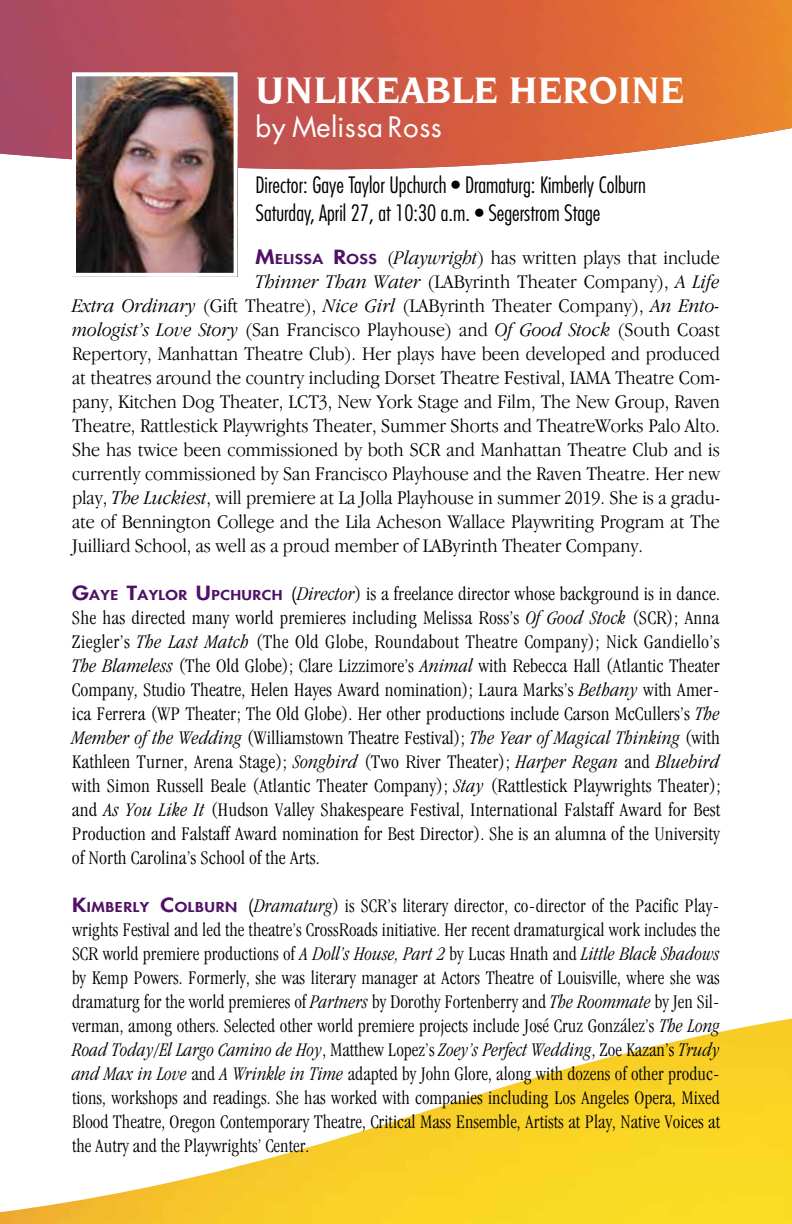
<style>
.page{position:relative;width:792px;height:1224px;background:#fff}
.page>*{position:absolute;margin:0;border:0;box-sizing:border-box;transform-origin:0 0}
.t1{font:700 40px "Novarese";color:#fff}
.t2{font:28px "Futura";color:#fff}
.t3{font:300 condensed 22px/28px "Futura";color:#000}
.t4{font:300 condensed 20px/24px "Garamond IT Cby BT";color:#000;text-align:justify;scale:1.05 1}
.t5{font:300 condensed 20px/24px "Garamond IT Cby BT";color:#000;text-align:justify}
.t6{font:300 20px "Garamond IT Cby BT";color:#000;scale:.9 1}
.t7{font:800 13.4px "Futura";letter-spacing:.03em;color:#4f1065;scale:1.2 1}
.s1{font-family:"Futura";font-weight:800;font-size:19px;color:#4f1065}
.s2{font-family:"Futura";font-weight:800;font-size:13.4px;color:#4f1065}
.s3{font-style:italic}
.s4{font-size:19px}
.s5{font-family:"Futura";font-weight:800;font-stretch:normal;font-size:13.4px;color:#4f1065}
.s6{font-family:"Baskerville";font-weight:600;font-stretch:normal}
.s7{font-family:"Futura";font-weight:800;font-stretch:normal;font-size:19px;color:#4f1065}
</style>
<div class="page">
<img style="left:0;top:1019px;width:792px;height:205px">
<img style="left:0;top:0;width:792px;height:170px">
<img style="left:77px;top:77px;width:156px;height:195px">
<div style="left:72px;top:72px;width:166px;height:205px;border:4px solid #fff"></div>
<h1 class="t1" style="left:256px;top:68px;width:430px">UNLIKEABLE HEROINE</h1>
<h2 class="t2" style="left:256px;top:109px;width:188px">by Melissa Ross</h2>
<p class="t3" style="left:256px;top:170px;width:392px">Director: Gaye Taylor Upchurch • Dramaturg: Kimberly Colburn<br>Saturday, April 27, at 10:30 a.m. • Segerstrom Stage</p>
<p class="t6" style="left:256px;top:246px;width:517px"><span class="s1">M</span><span class="s2">ELISSA</span> <span class="s1">R</span><span class="s2">OSS</span> (<span class="s3">Playwright</span>) has written plays that include</p>
<p class="t6" style="left:256px;top:270px;width:517px"><span class="s3">Thinner Than Water</span> (LAByrinth Theater Company), <span class="s3">A Life</span></p>
<p class="t6" style="left:72px;top:294px;width:721px"><span class="s3">Extra Ordinary</span> (Gift Theatre), <span class="s3">Nice Girl</span> (LAByrinth Theater Company), <span class="s3">An Ento-</span></p>
<p class="t6" style="left:72px;top:318px;width:722px"><span class="s3">mologist’s Love Story</span> (San Francisco Playhouse) and <span class="s3">Of Good Stock</span> (South Coast</p>
<p class="t6" style="left:72px;top:342px;width:721px">Repertory, Manhattan Theatre Club). Her plays have been developed and produced</p>
<p class="t6" style="left:72px;top:366px;width:722px">at theatres around the country including Dorset Theatre Festival, IAMA Theatre Com-</p>
<p class="t6" style="left:72px;top:390px;width:722px">pany, Kitchen Dog Theater, LCT3, New York Stage and Film, The New Group, Raven</p>
<p class="t6" style="left:72px;top:414px;width:721px">Theatre, Rattlestick Playwrights Theater, Summer Shorts and TheatreWorks Palo Alto.</p>
<p class="t6" style="left:72px;top:438px;width:722px">She has twice been commissioned by both SCR and Manhattan Theatre Club and is</p>
<p class="t6" style="left:72px;top:462px;width:722px">currently commissioned by San Francisco Playhouse and the Raven Theatre. Her new</p>
<p class="t6" style="left:72px;top:486px;width:721px">play, <span class="s3">The Luckiest</span>, will premiere at La Jolla Playhouse in summer 2019. She is a gradu-</p>
<p class="t6" style="left:72px;top:510px;width:721px">ate of Bennington College and the Lila Acheson Wallace Playwriting Program at The</p>
<p class="t6" style="left:72px;top:534px;width:636px">Juilliard School, as well as a proud member of LAByrinth Theater Company.</p>
<p class="t7" style="left:72px;top:586px;width:125px"><span class="s4">G</span>AYE <span class="s4">T</span>AYLOR <span class="s4">U</span>PCH</p>
<p class="t4" style="left:72px;top:581px;width:619px;text-indent:170px"><span class="s5">URCH</span> <span class="s6">(</span><span class="s3">Director</span>) is a freelance director whose background is in dance.<br>She has directed many world premieres including Melissa Ross’s <span class="s3">Of Good Stock</span> (SCR); Anna Ziegler’s <span class="s3">The Last Match</span> (The Old Globe, Roundabout Theatre Company); Nick Gandiello’s <span class="s3">The Blameless</span> (The Old Globe); Clare Lizzimore’s <span class="s3">Animal</span> with Rebecca Hall (Atlantic Theater Company, Studio Theatre, Helen Hayes Award nomination); Laura Marks’s <span class="s3">Bethany</span> with Amer&shy;ica Ferrera (WP Theater; The Old Globe). Her other productions include Carson McCullers’s <span class="s3">The Member of the Wedding</span> (Williamstown Theatre Festival); <span class="s3">The Year of Magical Thinking</span> (with Kathleen Turner, Arena Stage); <span class="s3">Songbird</span> (Two River Theater); <span class="s3">Harper Regan</span> and <span class="s3">Bluebird </span>with Simon Russell Beale (Atlantic Theater Company); <span class="s3">Stay</span> (Rattlestick Playwrights Theater); and <span class="s3">As You Like It</span> (Hudson Valley Shakespeare Festival, International Falstaff Award for Best Production and Falstaff Award nomination for Best Director). She is an alumna of the University of North Carolina’s School of the Arts.</p>
<p class="t5" style="left:72px;top:893px;width:650px"><span class="s7">K</span><span class="s5">IMB ERLY</span> <span class="s7">C</span><span class="s5">OLBURN</span> <span class="s6">(</span><span class="s3">Dramaturg</span>) is SCR’s literary director, co-director of the Pacific Play&shy;wrights Festival and led the theatre’s CrossRoads initiative. Her recent dramaturgical work includes the SCR world premiere productions of <span class="s3">A Doll’s House, Part 2</span> by Lucas Hnath and <span class="s3">Little Black Shadows </span>by Kemp Powers. Formerly, she was literary manager at Actors Theatre of Louisville, where she was dramaturg for the world premieres of <span class="s3">Partners</span> by Dorothy Fortenberry and <span class="s3">The Roommate</span> by Jen Sil&shy;verman, among others. Selected other world premiere projects include José Cruz González’s <span class="s3">The Long Road Today/El Largo Camino de Hoy</span>, Matthew Lopez’s <span class="s3">Zoey’s Perfect Wedding</span>, Zoe Kazan’s <span class="s3">Trudy and Max in Love</span> and <span class="s3">A Wrinkle in Time</span> adapted by John Glore, along with dozens of other produc&shy;tions, workshops and readings. She has worked with companies including Los Angeles Opera, Mixed Blood Theatre, Oregon Contemporary Theatre, Critical Mass Ensemble, Artists at Play, Native Voices at the Autry and the Playwrights’ Center.</p>
</div>
